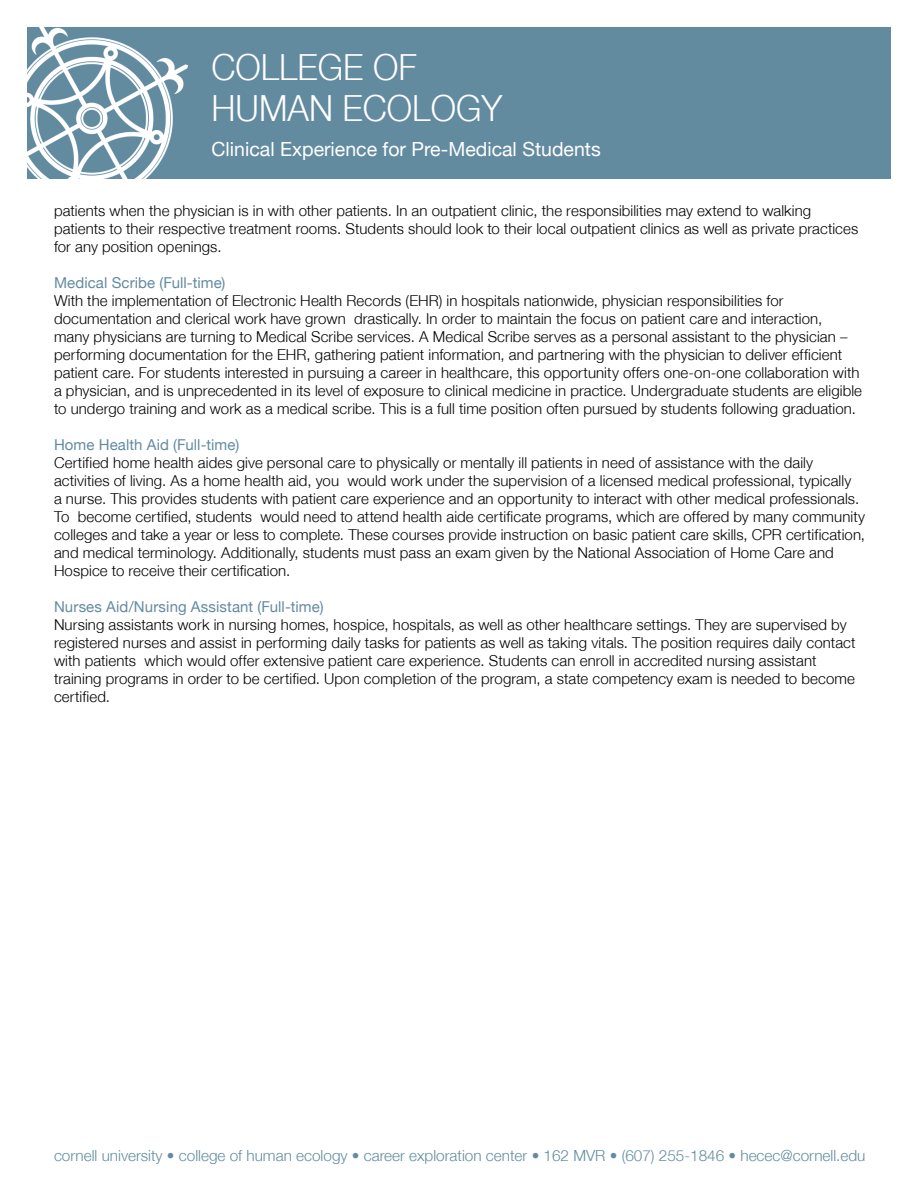
<style>
.page{position:relative;width:918px;height:1188px;background:#fff}
.page>*{position:absolute;margin:0;border:0;box-sizing:border-box;transform-origin:0 0}
.t1{font:300 36px/40.5px "Helvetica 45";color:#fff;scale:.95 1}
.t2{font:19.5px "Helvetica Neue";color:#fff}
.t3{font:300 15.3px "Helvetica 45";color:#628ba0}
.t4{font:300 15px/18px "Helvetica 45";letter-spacing:.01em;color:#000}
.t5{font:15px "Helvetica Neue";letter-spacing:.005em;color:#628ba0}
</style>
<div class="page">
<div style="left:27px;top:27px;width:864px;height:151px;background:#628ba0"></div>
<img style="left:27px;top:27px;width:161px;height:152px">
<h1 class="t1" style="left:212px;top:46px;width:308px">COLLEGE OF<br>HUMAN ECOLOGY</h1>
<h2 class="t2" style="left:212px;top:135px;width:391px">Clinical Experience for Pre-Medical Students</h2>
<p class="t4" style="left:54px;top:201px;width:806px">patients when the physician is in with other patients. In an outpatient clinic, the responsibilities may extend to walking patients to their respective treatment rooms. Students should look to their local outpatient clinics as well as private practices for any position openings.</p>
<p class="t5" style="left:54px;top:272px;width:173px">Medical Scribe (Full-time)</p>
<p class="t4" style="left:54px;top:291px;width:810px">With the implementation of Electronic Health Records (EHR) in hospitals nationwide, physician responsibilities for documentation and clerical work have grown drastically. In order to maintain the focus on patient care and interaction,<br>many physicians are turning to Medical Scribe services. A Medical Scribe serves as a personal assistant to the physician – performing documentation for the EHR, gathering patient information, and partnering with the physician to deliver efficient patient care. For students interested in pursuing a career in healthcare, this opportunity offers one-on-one collaboration with a physician, and is unprecedented in its level of exposure to clinical medicine in practice. Undergraduate students are eligible to undergo training and work as a medical scribe. This is a full time position often pursued by students following graduation.</p>
<p class="t5" style="left:54px;top:434px;width:187px">Home Health Aid (Full-time)</p>
<p class="t4" style="left:54px;top:453px;width:813px">Certified home health aides give personal care to physically or mentally ill patients in need of assistance with the daily activities of living. As a home health aid, you would work under the supervision of a licensed medical professional, typically<br>a nurse. This provides students with patient care experience and an opportunity to interact with other medical professionals.<br>To become certified, students would need to attend health aide certificate programs, which are offered by many community colleges and take a year or less to complete. These courses provide instruction on basic patient care skills, CPR certification, and medical terminology. Additionally, students must pass an exam given by the National Association of Home Care and Hospice to receive their certification.</p>
<p class="t5" style="left:54px;top:596px;width:271px">Nurses Aid/Nursing Assistant (Full-time)</p>
<p class="t4" style="left:54px;top:615px;width:803px">Nursing assistants work in nursing homes, hospice, hospitals, as well as other healthcare settings. They are supervised by registered nurses and assist in performing daily tasks for patients as well as taking vitals. The position requires daily contact with patients which would offer extensive patient care experience. Students can enroll in accredited nursing assistant training programs in order to be certified. Upon completion of the program, a state competency exam is needed to become certified.</p>
<p class="t3" style="left:54px;top:1146px;width:813px">cornell university • college of human ecology • career exploration center • 162 MVR • (607) 255-1846 • hecec@cornell.edu</p>
</div>
